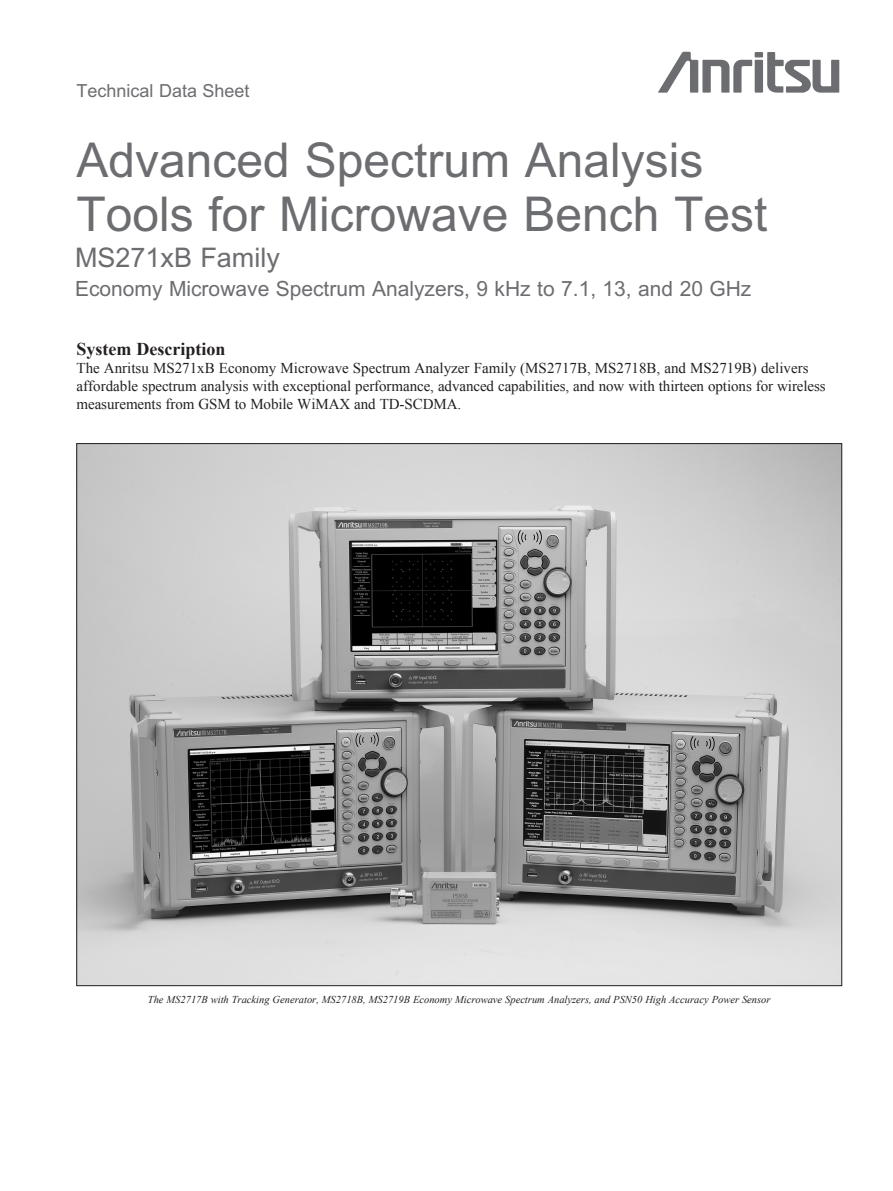
<style>
.page{position:relative;width:893px;height:1191px;background:#fff}
.page>*{position:absolute;margin:0;border:0;box-sizing:border-box;transform-origin:0 0}
.t1{font:48px/54px "Arial";color:#6c6d70}
.Model_Number_18pt_Ar{font:27px "Arial";color:#6c6d70}
.Model_Name_14_pt_Ari{font:21px "Arial";color:#6c6d70}
.t2{font:18px "Arial";color:#6c6d70}
._1st_level_Head_12_T{font:700 18px "Times New Roman";color:#231f20}
.Body_Text_10_pt_Time{font:15px/18px "Times New Roman";letter-spacing:-.005em;color:#231f20}
.Figure_Caption{font:italic 10.5px "Times New Roman";color:#231f20}
</style>
<div class="page">
<svg style="left:658px;top:52px;width:181px;height:41px"></svg>
<img style="left:79px;top:445px;width:761px;height:538px">
<p class="t2" style="left:77px;top:80px;width:175px">Technical Data Sheet</p>
<p class="t1" style="left:77px;top:134px;width:692px">Advanced Spectrum Analysis<br>Tools for Microwave Bench Test</p>
<p class="Model_Number_18pt_Ar" style="left:75px;top:243px;width:206px">MS271xB Family</p>
<p class="Model_Name_14_pt_Ari" style="left:75px;top:277px;width:678px">Economy Microwave Spectrum Analyzers, 9 kHz to 7.1, 13, and 20 GHz</p>
<p class="_1st_level_Head_12_T" style="left:77px;top:336px;width:150px">System Description</p>
<p class="Body_Text_10_pt_Time" style="left:77px;top:358px;width:751px">The Anritsu MS271xB Economy Microwave Spectrum Analyzer Family (MS2717B, MS2718B, and MS2719B) delivers affordable spectrum analysis with exceptional performance, advanced capabilities, and now with thirteen options for wireless measurements from GSM to Mobile WiMAX and TD-SCDMA.</p>
<p class="Figure_Caption" style="left:148px;top:992px;width:624px">The MS2717B with Tracking Generator, MS2718B, MS2719B Economy Microwave Spectrum Analyzers, and PSN50 High Accuracy Power Sensor</p>
</div>
